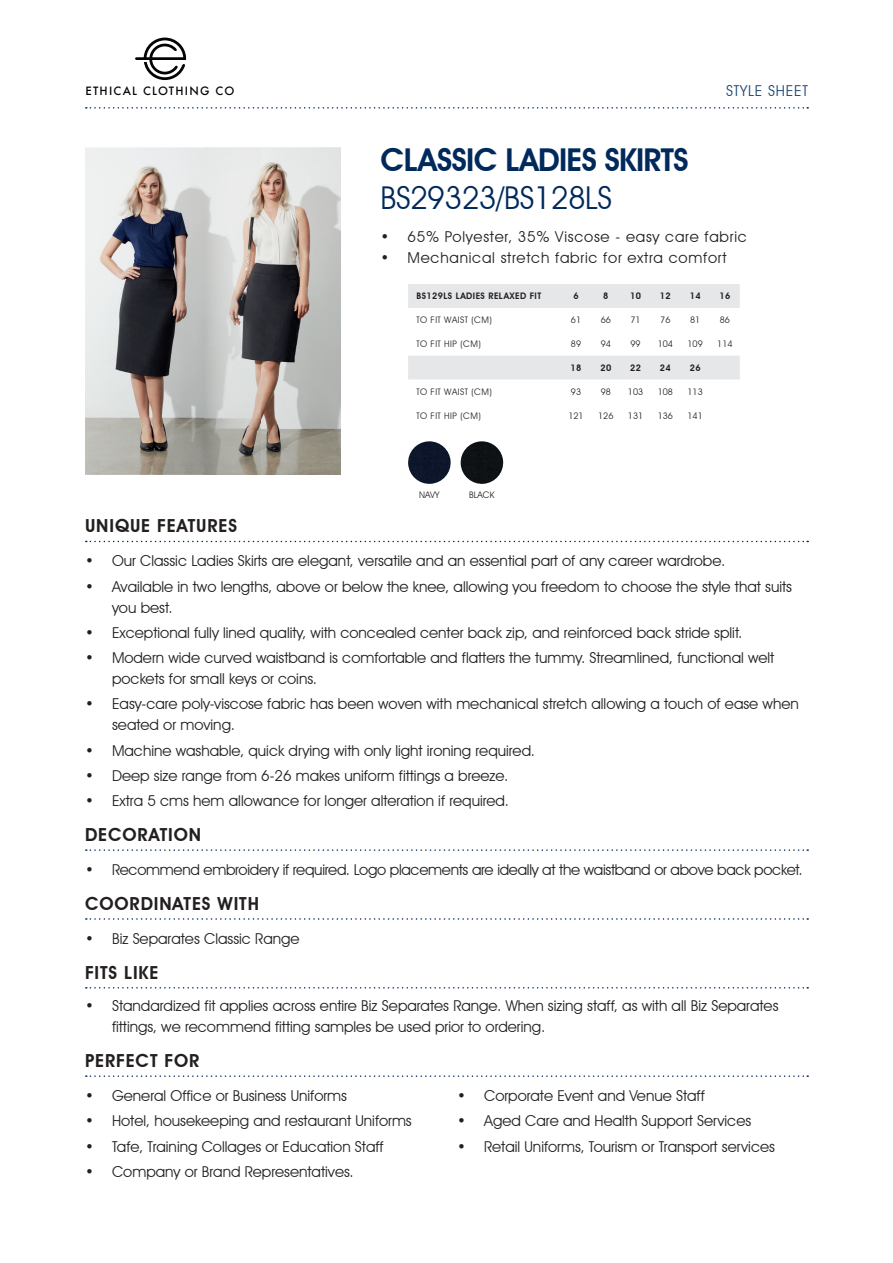
<style>
.page{position:relative;width:893px;height:1263px;background:#fff}
.page>*{position:absolute;margin:0;border:0;box-sizing:border-box;transform-origin:0 0}
.t1{font:600 31.5px "Avant Garde IT Cby BT";letter-spacing:-.02em;color:#00295c}
.t2{font:31.5px "Avant Garde IT Cby BT";letter-spacing:-.02em;color:#00295c}
.t3{font:600 18px "Avant Garde IT Cby BT";letter-spacing:.05em;color:#231f20}
.t4{font:15px/21px "Avant Garde IT Cby BT";color:#231f20}
.t5{font:15px "Avant Garde IT Cby BT";letter-spacing:-.02em;color:#231f20}
.t6{font:15px "Avant Garde IT Cby BT";letter-spacing:.05em;color:#231f20}
.t7{font:15px "Avant Garde IT Cby BT";letter-spacing:.05em;color:#1a4574}
.t8{font:500 11.1px "Futura";letter-spacing:.11em;color:#040503}
.t9{font:9px "Avant Garde IT Cby BT";color:#231f20}
.t10{font:9px "Avant Garde IT Cby BT";letter-spacing:.05em;color:#231f20}
.t11{font:600 9px "Avant Garde IT Cby BT";letter-spacing:.05em;color:#231f20}
</style>
<div class="page">
<svg style="left:86px;top:107px;width:722px;height:2px"></svg>
<svg style="left:86px;top:541px;width:722px;height:1px"></svg>
<svg style="left:86px;top:849px;width:722px;height:2px"></svg>
<svg style="left:86px;top:987px;width:722px;height:1px"></svg>
<img style="left:85px;top:147px;width:256px;height:328px">
<svg style="left:86px;top:1075px;width:722px;height:2px"></svg>
<svg style="left:86px;top:918px;width:722px;height:2px"></svg>
<img style="left:408px;top:441px;width:43px;height:43px">
<svg style="left:408px;top:284px;width:332px;height:95px"></svg>
<img style="left:460px;top:441px;width:44px;height:43px">
<img style="left:205px;top:147px;width:55px;height:328px">
<svg style="left:135px;top:38px;width:51px;height:42px"></svg>
<p class="t8" style="left:85px;top:83px;width:150px">ETHICAL CLOTHING CO</p>
<p class="t3" style="left:85px;top:515px;width:154px">UNIQUE FEATURES</p>
<h1 class="t1" style="left:381px;top:141px;width:310px">CLASSIC LADIES SKIRTS</h1>
<h1 class="t2" style="left:381px;top:179px;width:233px">BS29323/BS128LS</h1>
<p class="t7" style="left:726px;top:82px;width:83px">STYLE SHEET</p>
<p class="t6" style="left:381px;top:227px;width:368px">• 65% Polyester, 35% Viscose - easy care fabric</p>
<p class="t6" style="left:381px;top:248px;width:347px">• Mechanical stretch fabric for extra comfort</p>
<p class="t11" style="left:417px;top:291px;width:126px">BS129LS LADIES RELAXED FIT</p>
<p class="t11" style="left:573px;top:291px;width:7px">6</p>
<p class="t11" style="left:603px;top:291px;width:7px">8</p>
<p class="t11" style="left:630px;top:291px;width:12px">10</p>
<p class="t11" style="left:660px;top:291px;width:12px">12</p>
<p class="t11" style="left:690px;top:291px;width:12px">14</p>
<p class="t11" style="left:719px;top:291px;width:12px">16</p>
<p class="t10" style="left:417px;top:315px;width:77px">TO FIT WAIST (CM)</p>
<p class="t9" style="left:571px;top:315px;width:12px">61</p>
<p class="t9" style="left:601px;top:315px;width:12px">66</p>
<p class="t9" style="left:630px;top:315px;width:12px">71</p>
<p class="t9" style="left:660px;top:315px;width:12px">76</p>
<p class="t9" style="left:690px;top:315px;width:12px">81</p>
<p class="t9" style="left:720px;top:315px;width:12px">86</p>
<p class="t10" style="left:417px;top:338px;width:66px">TO FIT HIP (CM)</p>
<p class="t9" style="left:571px;top:338px;width:12px">89</p>
<p class="t9" style="left:601px;top:338px;width:12px">94</p>
<p class="t9" style="left:630px;top:338px;width:12px">99</p>
<p class="t9" style="left:658px;top:338px;width:17px">104</p>
<p class="t9" style="left:687px;top:338px;width:17px">109</p>
<p class="t9" style="left:717px;top:338px;width:17px">114</p>
<p class="t11" style="left:571px;top:362px;width:12px">18</p>
<p class="t11" style="left:600px;top:362px;width:12px">20</p>
<p class="t11" style="left:630px;top:362px;width:12px">22</p>
<p class="t11" style="left:660px;top:362px;width:12px">24</p>
<p class="t11" style="left:690px;top:362px;width:12px">26</p>
<p class="t10" style="left:417px;top:386px;width:77px">TO FIT WAIST (CM)</p>
<p class="t9" style="left:571px;top:386px;width:12px">93</p>
<p class="t9" style="left:601px;top:386px;width:12px">98</p>
<p class="t9" style="left:628px;top:386px;width:17px">103</p>
<p class="t9" style="left:658px;top:386px;width:17px">108</p>
<p class="t9" style="left:687px;top:386px;width:17px">113</p>
<p class="t10" style="left:417px;top:410px;width:66px">TO FIT HIP (CM)</p>
<p class="t9" style="left:568px;top:410px;width:17px">121</p>
<p class="t9" style="left:598px;top:410px;width:17px">126</p>
<p class="t9" style="left:628px;top:410px;width:17px">131</p>
<p class="t9" style="left:658px;top:410px;width:17px">136</p>
<p class="t9" style="left:687px;top:410px;width:17px">141</p>
<p class="t9" style="left:419px;top:489px;width:22px">NAVY</p>
<p class="t9" style="left:469px;top:489px;width:27px">BLACK</p>
<p class="t4" style="left:85px;top:550px;width:642px">• Our Classic Ladies Skirts are elegant, versatile and an essential part of any career wardrobe.</p>
<p class="t4" style="left:112px;top:576px;width:681px;text-indent:-27px">• Available in two lengths, above or below the knee, allowing you freedom to choose the style that suits you best.</p>
<p class="t4" style="left:85px;top:622px;width:659px">• Exceptional fully lined quality, with concealed center back zip, and reinforced back stride split.</p>
<p class="t4" style="left:112px;top:647px;width:664px;text-indent:-27px">• Modern wide curved waistband is comfortable and flatters the tummy. Streamlined, functional welt pockets for small keys or coins.</p>
<p class="t4" style="left:112px;top:693px;width:688px;text-indent:-27px">• Easy-care poly-viscose fabric has been woven with mechanical stretch allowing a touch of ease when seated or moving.</p>
<p class="t4" style="left:85px;top:740px;width:452px">• Machine washable, quick drying with only light ironing required.</p>
<p class="t4" style="left:85px;top:765px;width:425px">• Deep size range from 6-26 makes uniform fittings a breeze.</p>
<p class="t4" style="left:85px;top:790px;width:425px">• Extra 5 cms hem allowance for longer alteration if required.</p>
<p class="t3" style="left:85px;top:824px;width:118px">DECORATION</p>
<p class="t5" style="left:85px;top:860px;width:719px">• Recommend embroidery if required. Logo placements are ideally at the waistband or above back pocket.</p>
<p class="t3" style="left:85px;top:893px;width:175px">COORDINATES WITH</p>
<p class="t4" style="left:85px;top:928px;width:216px">• Biz Separates Classic Range</p>
<p class="t3" style="left:85px;top:961px;width:75px">FITS LIKE</p>
<p class="t4" style="left:112px;top:995px;width:668px;text-indent:-27px">• Standardized fit applies across entire Biz Separates Range. When sizing staff, as with all Biz Separates fittings, we recommend fitting samples be used prior to ordering.</p>
<p class="t3" style="left:85px;top:1050px;width:116px">PERFECT FOR</p>
<p class="t4" style="left:85px;top:1085px;width:263px">• General Office or Business Uniforms</p>
<p class="t4" style="left:85px;top:1110px;width:328px">• Hotel, housekeeping and restaurant Uniforms</p>
<p class="t4" style="left:85px;top:1135px;width:300px">• Tafe, Training Collages or Education Staff</p>
<p class="t4" style="left:85px;top:1161px;width:270px">• Company or Brand Representatives.</p>
<p class="t4" style="left:457px;top:1085px;width:249px">• Corporate Event and Venue Staff</p>
<p class="t4" style="left:457px;top:1110px;width:296px">• Aged Care and Health Support Services</p>
<p class="t4" style="left:457px;top:1135px;width:319px">• Retail Uniforms, Tourism or Transport services</p>
</div>
